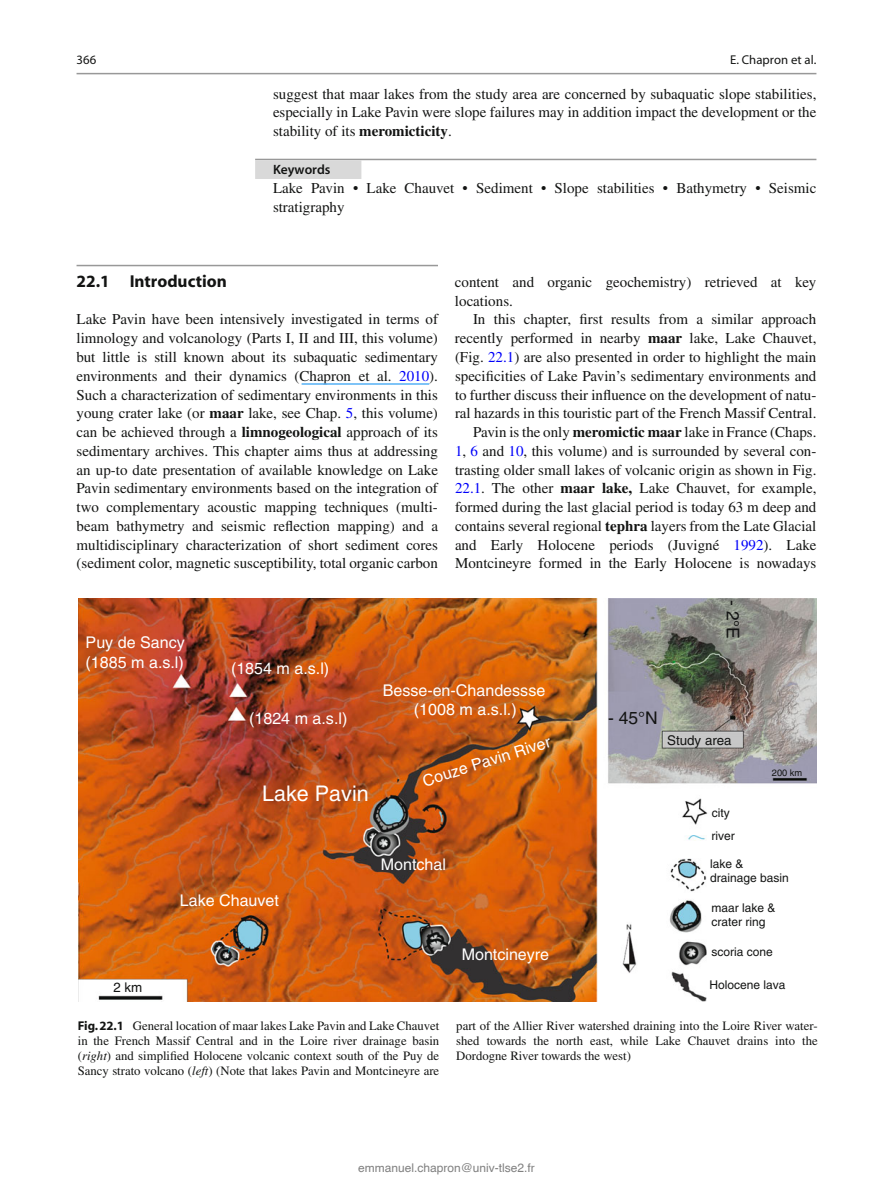
<style>
.page{position:relative;width:893px;height:1187px;background:#fff}
.page>*{position:absolute;margin:0;border:0;box-sizing:border-box;transform-origin:0 0}
.t1{font:21.6px "Xdchkj Jlmxqy Ntdkyb Helvetica";color:#fff}
.t2{font:17.4px "Xdchkj Jlmxqy Ntdkyb Helvetica";color:#131413}
.t3{font:700 17.25px "Csphht Nxcdhf Xdvpfq Myriad";color:#131413}
.t4{font:16.05px/19.4px "Xdchkj Jlmxqy Ntdkyb Helvetica";color:#fff}
.t5{font:15px/18.8px "Bsfsyy Bvcnvw Qmsrcn Times";color:#131413;text-align:justify}
.t6{font:600 13.5px "Txbbpx Tdvnpp Crxrjl Myriad";color:#131413}
.t7{font:13.35px "Xdchkj Jlmxqy Ntdkyb Helvetica";color:#131413}
.t8{font:12.75px/15px "Bsfsyy Bvcnvw Qmsrcn Times";color:#131413;text-align:justify}
.t9{font:12.75px "Nvqvtw Npjrfr Bjxqyv Myriad";color:#131413}
.t10{font:12px/14.4px "Xdchkj Jlmxqy Ntdkyb Helvetica";color:#131413}
.t11{font:12px "Helvetica";color:#808080}
.t12{font:9.3px "Xdchkj Jlmxqy Ntdkyb Helvetica";color:#131413}
.s1{font-family:"Ljtlkn Fhpvrl Qnwyxv Times";font-weight:700}
.s2{color:#0000fa}
.s3{font-family:"Csphht Nxcdhf Xdvpfq Myriad";font-weight:700}
.s4{font-family:"Sglnpl Fgrbvk Cwdysg Times";font-style:italic}
</style>
<div class="page">
<hr style="left:255px;top:159px;width:561px;height:1px;background:#989898">
<div style="left:255px;top:160px;width:106px;height:19px;background:#d9d9d9"></div>
<hr style="left:77px;top:265px;width:361px;height:1px;background:#989898">
<img style="left:79px;top:598px;width:738px;height:403px">
<hr style="left:77px;top:73px;width:739px;height:1px;background:#989898">
<hr style="left:302px;top:383px;width:127px;height:2px;background:#55b1f5">
<p class="t9" style="left:77px;top:55px;width:21px">366</p>
<p class="t9" style="left:730px;top:55px;width:88px">E. Chapron et al.</p>
<p class="t5" style="left:273px;top:86px;width:545px">suggest that maar lakes from the study area are concerned by subaquatic slope stabilities, especially in Lake Pavin were slope failures may in addition impact the development or the stability of its <span class="s1">meromicticity</span> .</p>
<p class="t6" style="left:273px;top:165px;width:59px">Keywords</p>
<p class="t5" style="left:273px;top:180px;width:545px">Lake Pavin • Lake Chauvet • Sediment • Slope stabilities • Bathymetry • Seismic stratigraphy</p>
<p class="t3" style="left:77px;top:275px;width:152px">22.1 Introduction</p>
<p class="t5" style="left:77px;top:311px;width:363px">Lake Pavin have been intensively investigated in terms of limnology and volcanology (Parts I, II and III, this volume) but little is still known about its subaquatic sedimentary environments and their dynamics (Chapron et al. <span class="s2">2010</span> ).<br>Such a characterization of sedimentary environments in this young crater lake (or <span class="s1">maar</span> lake, see Chap. <span class="s2">5</span>, this volume) can be achieved through a <span class="s1">limnogeological</span> approach of its sedimentary archives. This chapter aims thus at addressing an up-to date presentation of available knowledge on Lake Pavin sedimentary environments based on the integration of two complementary acoustic mapping techniques (multi&shy;beam bathymetry and seismic reflection mapping) and a multidisciplinary characterization of short sediment cores (sediment color, magnetic susceptibility , total organic carbon</p>
<p class="t4" style="left:86px;top:634px;width:101px">Puy de Sancy (1885 m a.s.l)</p>
<p class="t4" style="left:231px;top:660px;width:100px">(1854 m a.s.l)</p>
<p class="t5" style="left:455px;top:274px;width:363px">content and organic geochemistry) retrieved at key locations.</p>
<p class="t5" style="left:455px;top:311px;width:363px;text-align:right">In this chapter, first results from a similar approach recently performed in nearby <span class="s1">maar</span> lake, Lake Chauvet, (Fig. <span class="s2">22.1</span> ) are also presented in order to highlight the main specificities of Lake Pavin’s sedimentary environments and to further discuss their influence on the development of natu&shy;ral hazards in this touristic part of the French Massif Central.<br>Pavin is the only <span class="s1">meromictic maar</span> lake in France (Chaps.<br><span class="s2">1</span>, <span class="s2">6</span> and <span class="s2">10</span>, this volume) and is surrounded by several con&shy;trasting older small lakes of volcanic origin as shown in Fig.<br><span class="s2">22.1</span> . The other <span class="s1">maar lake,</span> Lake Chauvet, for example, formed during the last glacial period is today 63 m deep and contains several regional <span class="s1">tephra</span> layers from the Late Glacial and Early Holocene periods (Juvigné <span class="s2">1992</span> ). Lake Montcineyre formed in the Early Holocene is nowadays</p>
<p class="t2" style="left:739px;top:600px;width:40px;rotate:90deg">- 2°E</p>
<p class="t4" style="left:249px;top:710px;width:100px">(1824 m a.s.l)</p>
<h1 class="t1" style="left:262px;top:785px;width:108px">Lake Pavin</h1>
<p class="t4" style="left:383px;top:682px;width:164px;text-align:center">Besse-en-Chandessse (1008 m a.s.l.)</p>
<p class="t4" style="left:421px;top:772px;width:135px;rotate:-17deg">Couze Pavin River</p>
<p class="t4" style="left:180px;top:892px;width:101px">Lake Chauvet</p>
<p class="t4" style="left:381px;top:856px;width:67px">Montchal</p>
<p class="t4" style="left:462px;top:946px;width:89px">Montcineyre</p>
<p class="t2" style="left:608px;top:711px;width:51px">- 45°N</p>
<p class="t7" style="left:667px;top:735px;width:66px">Study area</p>
<p class="t12" style="left:772px;top:769px;width:32px">200 km</p>
<p class="t10" style="left:712px;top:806px;width:19px">city</p>
<p class="t10" style="left:711px;top:830px;width:25px">river</p>
<p class="t10" style="left:710px;top:857px;width:80px">lake &amp; drainage basin</p>
<p class="t10" style="left:711px;top:901px;width:66px">maar lake &amp; crater ring</p>
<p class="t10" style="left:711px;top:945px;width:63px">scoria cone</p>
<p class="t7" style="left:113px;top:982px;width:30px">2 km</p>
<p class="t10" style="left:709px;top:978px;width:78px">Holocene lava</p>
<p class="t8" style="left:78px;top:1019px;width:363px"><span class="s3">Fig. 22.1</span> General location of maar lakes Lake Pavin and Lake Chauvet in the French Massif Central and in the Loire river drainage basin ( <span class="s4">right</span> ) and simplified Holocene volcanic context south of the Puy de Sancy strato volcano ( <span class="s4">left</span> ) (Note that lakes Pavin and Montcineyre are</p>
<p class="t8" style="left:456px;top:1019px;width:363px">part of the Allier River watershed draining into the Loire River water&shy;shed towards the north east, while Lake Chauvet drains into the Dordogne River towards the west)</p>
<p class="t11" style="left:358px;top:1160px;width:178px">emmanuel.chapron@univ-tlse2.fr</p>
</div>
